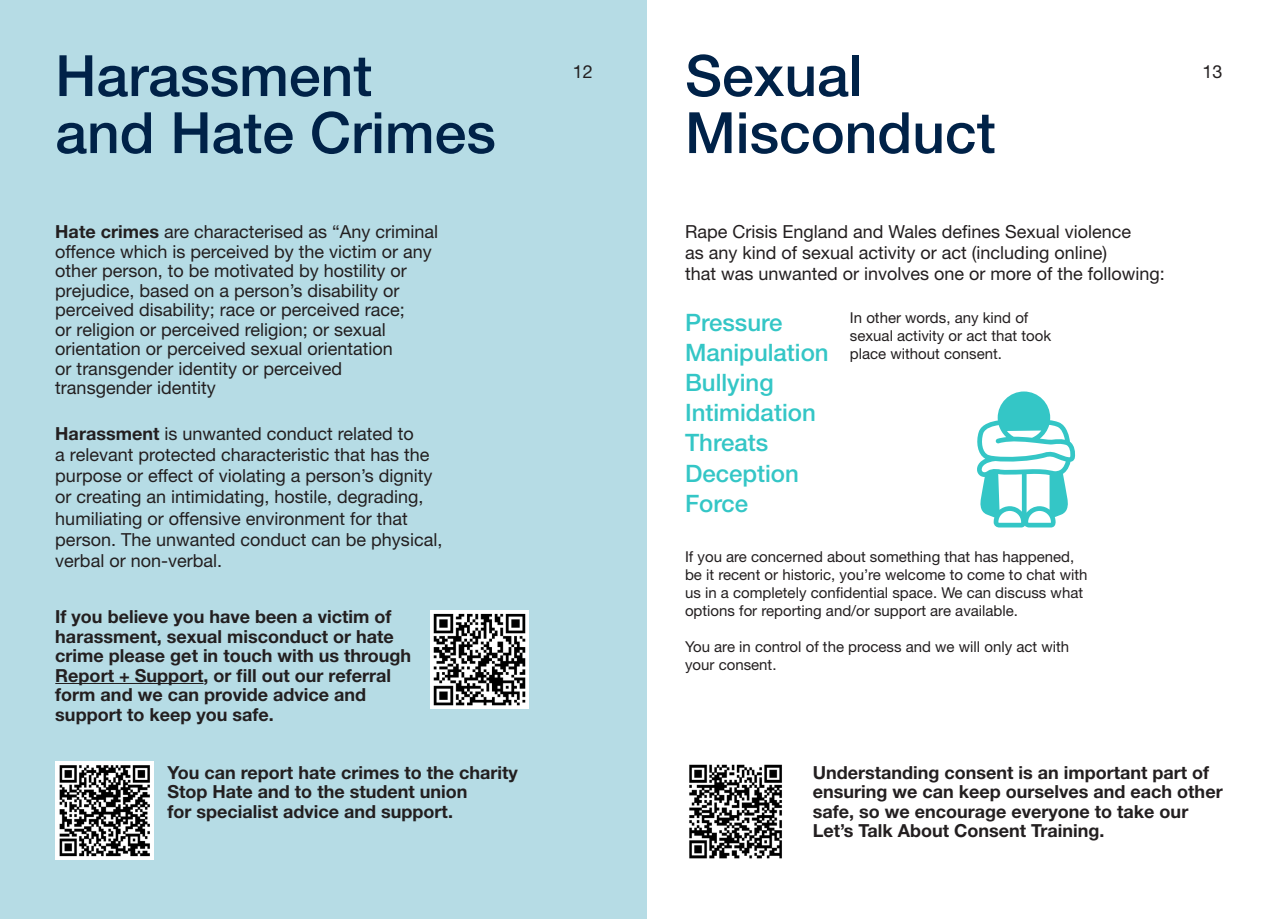
<style>
.page{position:relative;width:1285px;height:919px;background:#fff}
.page>*{position:absolute;margin:0;border:0;box-sizing:border-box;transform-origin:0 0}
.t1{font:500 57px/57px "Helvetica Neue LT Std";color:#002248}
.t2{font:500 24px/30px "Helvetica Neue LT Std";color:#34c6c6}
.t3{font:18px/19.5px "Helvetica Neue LT Std";color:#231f20}
.t4{font:700 18px/19.5px "Helvetica Neue LT Std";color:#231f20}
.t5{font:15px/18px "Helvetica Neue LT Std";color:#231f20}
.s1{font-weight:700}
</style>
<div class="page">
<div style="left:0;top:0;width:646px;height:918px;background:#b6dce5"></div>
<hr style="left:55px;top:683px;width:148px;height:1px;background:#231f20">
<svg style="left:977px;top:391px;width:98px;height:136px"></svg>
<img style="left:55px;top:761px;width:98px;height:98px">
<img style="left:689px;top:764px;width:93px;height:95px">
<img style="left:430px;top:610px;width:98px;height:98px">
<p class="t1" style="left:55px;top:47px;width:442px">Harassment<br>and Hate Crimes</p>
<p class="t1" style="left:685px;top:47px;width:312px">Sexual<br>Misconduct</p>
<p class="t3" style="left:573px;top:61px;width:22px">12</p>
<p class="t3" style="left:1202px;top:61px;width:22px">13</p>
<p class="t3" style="left:55px;top:222px;width:384px"><span class="s1">Hate crimes</span> are characterised as “Any criminal offence which is perceived by the victim or any other person, to be motivated by hostility or prejudice, based on a person’s disability or perceived disability; race or perceived race;<br>or religion or perceived religion; or sexual orientation or perceived sexual orientation<br>or transgender identity or perceived transgender identity</p>
<p class="t3" style="left:55px;top:423px;width:388px;line-height:21px"><span class="s1">Harassment</span> is unwanted conduct related to<br>a relevant protected characteristic that has the purpose or effect of violating a person’s dignity or creating an intimidating, hostile, degrading, humiliating or offensive environment for that person. The unwanted conduct can be physical, verbal or non-verbal.</p>
<p class="t4" style="left:55px;top:606px;width:357px">If you believe you have been a victim of harassment, sexual misconduct or hate crime please get in touch with us through Report + Support, or fill out our referral form and we can provide advice and support to keep you safe.</p>
<p class="t4" style="left:167px;top:762px;width:352px">You can report hate crimes to the charity<br>Stop Hate and to the student union<br>for specialist advice and support.</p>
<p class="t3" style="left:685px;top:221px;width:481px;line-height:21px">Rape Crisis England and Wales defines Sexual violence<br>as any kind of sexual activity or act (including online)<br>that was unwanted or involves one or more of the following:</p>
<p class="t2" style="left:685px;top:307px;width:145px">Pressure<br>Manipulation<br>Bullying<br>Intimidation</p>
<p class="t2" style="left:685px;top:427px;width:115px">Threats<br>Deception<br>Force</p>
<p class="t5" style="left:849px;top:308px;width:203px">In other words, any kind of sexual activity or act that took place without consent.</p>
<p class="t5" style="left:685px;top:547px;width:404px">If you are concerned about something that has happened, be it recent or historic, you’re welcome to come to chat with us in a completely confidential space. We can discuss what options for reporting and/or support are available.</p>
<p class="t5" style="left:685px;top:637px;width:385px">You are in control of the process and we will only act with your consent.</p>
<p class="t4" style="left:812px;top:762px;width:398px">Understanding consent is an important part of</p>
<p class="t4" style="left:812px;top:781px;width:411px">ensuring we can keep ourselves and each other</p>
<p class="t4" style="left:812px;top:801px;width:377px">safe, so we encourage everyone to take our</p>
<p class="t4" style="left:812px;top:820px;width:293px">Let’s Talk About Consent Training.</p>
</div>
